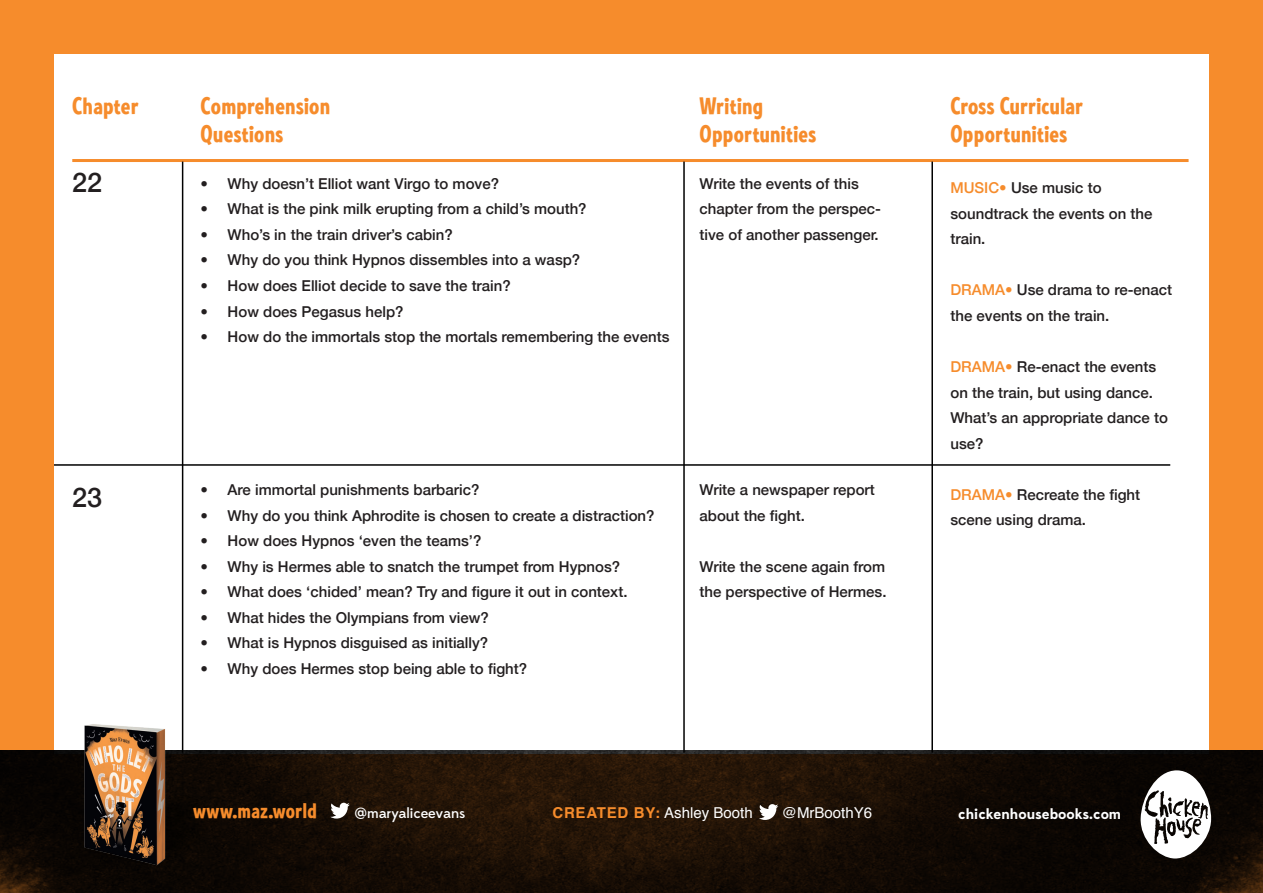
<style>
.page{position:relative;width:1263px;height:893px;background:#f68c2c}
.page>*{position:absolute;margin:0;border:0;box-sizing:border-box;transform-origin:0 0}
.t1{font:500 27px "Helvetica Neue";color:#231f20}
.t2{font:24px/28.8px "Ed Gothic";letter-spacing:.025em;color:#f68c2c}
.t3{font:21.6px "Ed Gothic";letter-spacing:.025em;color:#f68c2c}
.t4{font:500 15px/25.5px "Helvetica Neue";color:#231f20}
.t5{font:15px "Helvetica";color:#fff}
.t6{font:700 14.4px "Edmondsans";color:#fff}
.t7{font:500 14.4px "Edmondsans";color:#fff}
.s1{color:#f68c2c}
.s2{font-weight:700;color:#f68c2c}
</style>
<div class="page">
<div style="left:54px;top:54px;width:1155px;height:700px;background:#fff"></div>
<img style="left:0;top:750px;width:1263px;height:143px">
<div style="left:189px;top:750px;width:34px;height:123px;background:#0d0703"></div>
<img style="left:75px;top:716px;width:114px;height:157px">
<svg style="left:1140px;top:770px;width:71px;height:89px;background:#9c9a99"></svg>
<svg style="left:330px;top:803px;width:20px;height:16px"></svg>
<hr style="left:72px;top:159px;width:1116px;height:3px;background:#f68c2c">
<hr style="left:182px;top:162px;width:1px;height:591px;background:#000">
<hr style="left:683px;top:162px;width:2px;height:591px;background:#000">
<hr style="left:931px;top:162px;width:2px;height:591px;background:#000">
<svg style="left:759px;top:804px;width:19px;height:16px"></svg>
<hr style="left:54px;top:464px;width:1116px;height:2px;background:#000">
<h2 class="t2" style="left:72px;top:92px;width:68px">Chapter</h2>
<h1 class="t1" style="left:72px;top:161px;width:32px">22</h1>
<h1 class="t1" style="left:72px;top:476px;width:32px">23</h1>
<h2 class="t2" style="left:201px;top:92px;width:131px">Comprehension<br>Questions</h2>
<p class="t4" style="left:201px;top:170px;width:300px">• Why doesn’t Elliot want Virgo to move?</p>
<p class="t4" style="left:201px;top:195px;width:387px">• What is the pink milk erupting from a child’s mouth?</p>
<p class="t4" style="left:201px;top:221px;width:254px">• Who’s in the train driver’s cabin?</p>
<p class="t4" style="left:201px;top:246px;width:381px">• Why do you think Hypnos dissembles into a wasp?</p>
<p class="t4" style="left:201px;top:272px;width:312px">• How does Elliot decide to save the train?</p>
<p class="t4" style="left:201px;top:297px;width:204px">• How does Pegasus help?</p>
<p class="t4" style="left:201px;top:323px;width:470px">• How do the immortals stop the mortals remembering the events</p>
<h2 class="t2" style="left:699px;top:92px;width:118px">Writing<br>Opportunities</h2>
<p class="t4" style="left:699px;top:170px;width:183px">Write the events of this chapter from the perspec&shy;tive of another passenger.</p>
<p class="t4" style="left:201px;top:476px;width:280px">• Are immortal punishments barbaric?</p>
<p class="t4" style="left:201px;top:501px;width:455px">• Why do you think Aphrodite is chosen to create a distraction?</p>
<p class="t4" style="left:201px;top:527px;width:282px">• How does Hypnos ‘even the teams’?</p>
<p class="t4" style="left:201px;top:552px;width:421px">• Why is Hermes able to snatch the trumpet from Hypnos?</p>
<p class="t4" style="left:201px;top:578px;width:428px">• What does ‘chided’ mean? Try and figure it out in context.</p>
<p class="t4" style="left:201px;top:603px;width:290px">• What hides the Olympians from view?</p>
<p class="t4" style="left:201px;top:629px;width:289px">• What is Hypnos disguised as initially?</p>
<p class="t4" style="left:201px;top:654px;width:328px">• Why does Hermes stop being able to fight?</p>
<p class="t4" style="left:699px;top:476px;width:177px">Write a newspaper report about the fight.</p>
<p class="t4" style="left:699px;top:552px;width:189px">Write the scene again from the perspective of Hermes.</p>
<h2 class="t2" style="left:950px;top:92px;width:134px">Cross Curricular<br>Opportunities</h2>
<p class="t4" style="left:950px;top:174px;width:204px"><span class="s1">MUSIC•</span> Use music to soundtrack the events on the train.</p>
<p class="t4" style="left:950px;top:276px;width:223px"><span class="s1">DRAMA•</span> Use drama to re-enact the events on the train.</p>
<p class="t4" style="left:950px;top:353px;width:219px"><span class="s1">DRAMA•</span> Re-enact the events on the train, but using dance.<br>What’s an appropriate dance to use?</p>
<p class="t4" style="left:950px;top:480px;width:191px"><span class="s1">DRAMA•</span> Recreate the fight scene using drama.</p>
<h3 class="t3" style="left:193px;top:798px;width:125px">www.maz.world</h3>
<p class="t7" style="left:355px;top:804px;width:112px">@maryaliceevans</p>
<p class="t5" style="left:552px;top:801px;width:202px"><span class="s2">CREATED BY:</span> Ashley Booth</p>
<p class="t5" style="left:782px;top:801px;width:92px">@MrBoothY6</p>
<p class="t6" style="left:958px;top:805px;width:164px">chickenhousebooks.com</p>
</div>
